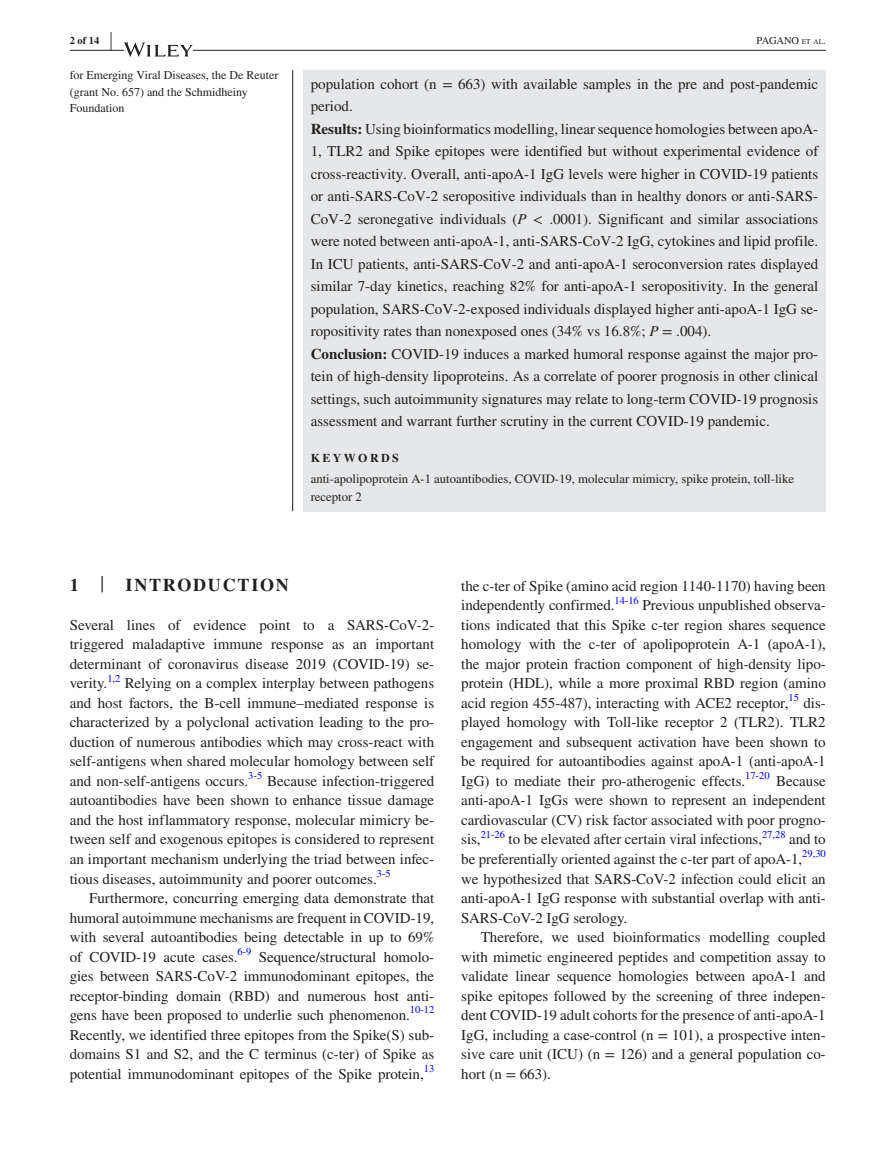
<style>
.page{position:relative;width:893px;height:1174px;background:#fff}
.page>*{position:absolute;margin:0;border:0;box-sizing:border-box;transform-origin:0 0}
.t1{font:700 25.95px "STIX";color:#231f20;scale:.36 1}
.t2{font:700 18px "STIX";letter-spacing:.1em;color:#231f20}
.t3{font:15px/19.5px "STIX";color:#231f20;text-align:justify}
.t4{font:12.75px/17.2px "STIX";color:#231f20}
.t5{font:12px/16.5px "STIX";color:#231f20}
.t6{font:700 12px "STIX";letter-spacing:.2em;color:#231f20}
.t7{font:10.5px "STIX";letter-spacing:-.005em;color:#00f}
.t8{font:10.5px "STIX";letter-spacing:-.015em;color:#231f20}
.t9{font:700 10.5px "STIX";color:#231f20}
.s1{font-size:7.35px}
.s2{font-weight:700}
.s3{font-style:italic}
.s4{font-weight:400;font-size:23.7px}
</style>
<div class="page">
<hr style="left:70px;top:50px;width:756px;height:1px;background:#231f20">
<svg style="left:124px;top:42px;width:69px;height:15px"></svg>
<div style="left:303px;top:70px;width:523px;height:441px;background:#e6e7e9"></div>
<hr style="left:292px;top:70px;width:1px;height:441px;background:#231f20">
<p class="t9" style="left:70px;top:34px;width:31px">2 of 14</p>
<h1 class="t1" style="left:110px;top:26px;width:7px">|</h1>
<p class="t8" style="left:756px;top:33px;width:71px">PAGANO <span class="s1">et al</span>.</p>
<p class="t5" style="left:70px;top:68px;width:210px">for Emerging Viral Diseases, the De Reuter (grant No. 657) and the Schmidheiny<br>Foundation</p>
<p class="t3" style="left:311px;top:74px;width:509px;line-height:22.5px;text-align:left">population cohort (n = 663) with available samples in the pre and post-pandemic period.<br><span class="s2">Results:</span> Using bioinformatics modelling, linear sequence homologies between apoA-1, TLR2 and Spike epitopes were identified but without experimental evidence of cross-reactivity. Overall, anti-apoA-1 IgG levels were higher in COVID-19 patients or anti-SARS-CoV-2 seropositive individuals than in healthy donors or anti-SARS-CoV-2 seronegative individuals (<span class="s3">P</span> &lt; .0001). Significant and similar associations were noted between anti-apoA-1, anti-SARS-CoV-2 IgG, cytokines and lipid profile.<br>In ICU patients, anti-SARS-CoV-2 and anti-apoA-1 seroconversion rates displayed similar 7-day kinetics, reaching 82% for anti-apoA-1 seropositivity. In the general population, SARS-CoV-2-exposed individuals displayed higher anti-apoA-1 IgG se&shy;ropositivity rates than nonexposed ones (34% vs 16.8%; <span class="s3">P</span> = .004).<br><span class="s2">Conclusion:</span> COVID-19 induces a marked humoral response against the major pro&shy;tein of high-density lipoproteins. As a correlate of poorer prognosis in other clinical settings, such autoimmunity signatures may relate to long-term COVID-19 prognosis assessment and warrant further scrutiny in the current COVID-19 pandemic.</p>
<p class="t6" style="left:311px;top:451px;width:90px">KEYWORDS</p>
<p class="t4" style="left:311px;top:471px;width:485px">anti-apolipoprotein A-1 autoantibodies, COVID-19, molecular mimicry, spike protein, toll-like receptor 2</p>
<p class="t2" style="left:70px;top:574px;width:221px">1 <span class="s4">|</span> INTRODUCTION</p>
<p class="t3" style="left:70px;top:616px;width:366px">Several lines of evidence point to a SARS-CoV-2- triggered maladaptive immune response as an important determinant of coronavirus disease 2019 (COVID-19) se&shy;verity.</p>
<p class="t7" style="left:107px;top:671px;width:15px">1,2</p>
<p class="t3" style="left:70px;top:674px;width:366px;text-indent:55px">Relying on a complex interplay between pathogens and host factors, the B-cell immune–mediated response is characterized by a polyclonal activation leading to the pro&shy;duction of numerous antibodies which may cross-react with self-antigens when shared molecular homology between self and non-self-antigens occurs.</p>
<p class="t7" style="left:248px;top:768px;width:15px">3-5</p>
<p class="t3" style="left:70px;top:772px;width:366px;text-indent:198px">Because infection-triggered autoantibodies have been shown to enhance tissue damage and the host inflammatory response, molecular mimicry be&shy;tween self and exogenous epitopes is considered to represent an important mechanism underlying the triad between infec&shy;tious diseases, autoimmunity and poorer outcomes.</p>
<p class="t7" style="left:377px;top:866px;width:15px">3-5</p>
<p class="t3" style="left:70px;top:889px;width:366px;text-indent:20px">Furthermore, concurring emerging data demonstrate that humoral autoimmune mechanisms are frequent in COVID-19, with several autoantibodies being detectable in up to 69% of COVID-19 acute cases.</p>
<p class="t7" style="left:237px;top:944px;width:15px">6-9</p>
<p class="t3" style="left:70px;top:947px;width:366px;text-indent:189px">Sequence/structural homolo&shy;gies between SARS-CoV-2 immunodominant epitopes, the receptor-binding domain (RBD) and numerous host anti&shy;gens have been proposed to underlie such phenomenon.<sup>10-12<br></sup>Recently, we identified three epitopes from the Spike(S) sub&shy;domains S1 and S2, and the C terminus (c-ter) of Spike as potential immunodominant epitopes of the Spike protein,</p>
<p class="t7" style="left:424px;top:1061px;width:12px">13</p>
<p class="t3" style="left:461px;top:577px;width:366px">the c-ter of Spike (amino acid region 1140-1170) having been independently confirmed.</p>
<p class="t7" style="left:614px;top:593px;width:26px">14-16</p>
<p class="t3" style="left:461px;top:596px;width:366px;text-indent:181px">Previous unpublished observa&shy;tions indicated that this Spike c-ter region shares sequence homology with the c-ter of apolipoprotein A-1 (apoA-1), the major protein fraction component of high-density lipo&shy;protein (HDL), while a more proximal RBD region (amino acid region 455-487), interacting with ACE2 receptor,</p>
<p class="t7" style="left:788px;top:690px;width:12px">15</p>
<p class="t3" style="left:461px;top:694px;width:366px;text-indent:342px">dis&shy;played homology with Toll-like receptor 2 (TLR2). TLR2 engagement and subsequent activation have been shown to be required for autoantibodies against apoA-1 (anti-apoA-1<br>IgG) to mediate their pro-atherogenic effects.</p>
<p class="t7" style="left:745px;top:768px;width:26px">17-20</p>
<p class="t3" style="left:461px;top:772px;width:366px;text-indent:315px">Because anti-apoA-1 IgGs were shown to represent an independent cardiovascular (CV) risk factor associated with poor progno&shy;sis,</p>
<p class="t7" style="left:481px;top:827px;width:26px">21-26</p>
<p class="t3" style="left:509px;top:830px;width:255px">to be elevated after certain viral infections,</p>
<p class="t7" style="left:762px;top:827px;width:25px">27,28</p>
<p class="t3" style="left:461px;top:830px;width:366px;text-indent:328px">and to be preferentially oriented against the c-ter part of apoA-1,</p>
<p class="t7" style="left:802px;top:846px;width:25px">29,30</p>
<p class="t3" style="left:461px;top:869px;width:366px">we hypothesized that SARS-CoV-2 infection could elicit an anti-apoA-1 IgG response with substantial overlap with anti-SARS-CoV-2 IgG serology.</p>
<p class="t3" style="left:461px;top:928px;width:366px;text-indent:20px">Therefore, we used bioinformatics modelling coupled with mimetic engineered peptides and competition assay to validate linear sequence homologies between apoA-1 and spike epitopes followed by the screening of three indepen&shy;dent COVID-19 adult cohorts for the presence of anti-apoA-1<br>IgG, including a case-control (n = 101), a prospective inten&shy;sive care unit (ICU) (n = 126) and a general population co&shy;hort (n = 663).</p>
</div>
